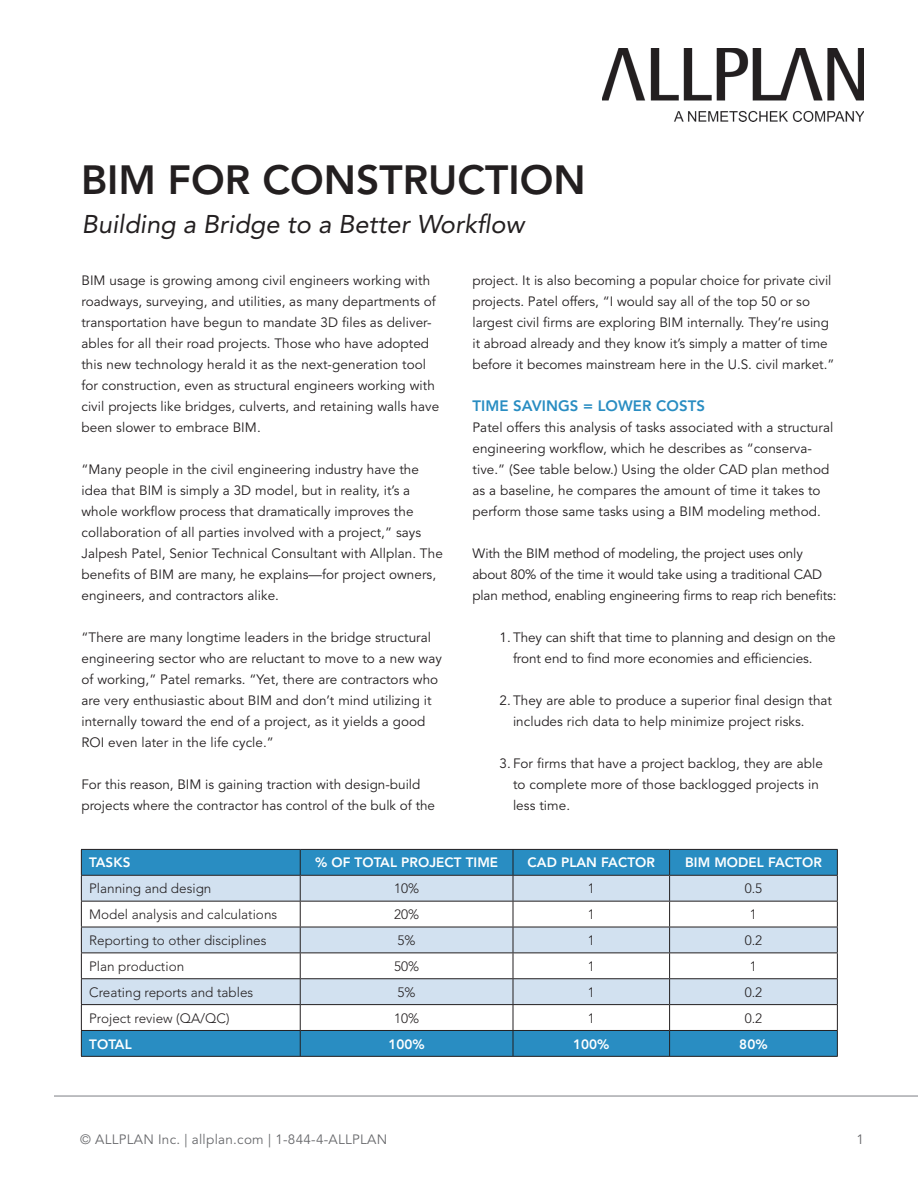
<style>
.page{position:relative;width:918px;height:1188px;background:#fff}
.page>*{position:absolute;margin:0;border:0;box-sizing:border-box;transform-origin:0 0}
.t1{font:800 40.5px "Avenir LT Std";color:#231f20}
.t2{font:italic 25.5px "Avenir LT Std";color:#231f20}
.t3{font:800 15px "Avenir LT Std";letter-spacing:.005em;color:#298dc2}
.t4{font:13.5px/21px "Avenir LT Std";letter-spacing:.005em;color:#231f20}
.t5{font:300 13.5px "Avenir LT Std";color:#231f20}
.t6{font:13.5px/21px "Avenir LT Std";letter-spacing:-.015em;color:#231f20}
.t7{font:800 13.5px "Avenir LT Std";letter-spacing:.005em;color:#fff}
.t8{font:13.5px "Avenir LT Std";letter-spacing:.02em;color:#696a6d}
</style>
<div class="page">
<hr style="left:54px;top:1095px;width:864px;height:2px;background:#a8a9ad">
<img style="left:602px;top:48px;width:262px;height:74px">
<svg style="left:82px;top:850px;width:755px;height:206px;fill:#298dc2"></svg>
<svg style="left:82px;top:876px;width:755px;height:128px;fill:#d2e1f0"></svg>
<hr style="left:81px;top:849px;width:219px;height:1px;background:#231f20">
<hr style="left:300px;top:849px;width:213px;height:1px;background:#231f20">
<hr style="left:513px;top:849px;width:157px;height:1px;background:#231f20">
<hr style="left:670px;top:849px;width:168px;height:1px;background:#231f20">
<hr style="left:81px;top:875px;width:219px;height:1px;background:#231f20">
<hr style="left:300px;top:875px;width:213px;height:1px;background:#231f20">
<hr style="left:513px;top:875px;width:157px;height:1px;background:#231f20">
<hr style="left:670px;top:875px;width:168px;height:1px;background:#231f20">
<hr style="left:81px;top:901px;width:219px;height:1px;background:#231f20">
<hr style="left:300px;top:901px;width:213px;height:1px;background:#231f20">
<hr style="left:513px;top:901px;width:157px;height:1px;background:#231f20">
<hr style="left:670px;top:901px;width:168px;height:1px;background:#231f20">
<hr style="left:81px;top:927px;width:219px;height:1px;background:#231f20">
<hr style="left:300px;top:927px;width:213px;height:1px;background:#231f20">
<hr style="left:513px;top:927px;width:157px;height:1px;background:#231f20">
<hr style="left:670px;top:927px;width:168px;height:1px;background:#231f20">
<hr style="left:81px;top:953px;width:219px;height:1px;background:#231f20">
<hr style="left:300px;top:953px;width:213px;height:1px;background:#231f20">
<hr style="left:513px;top:953px;width:157px;height:1px;background:#231f20">
<hr style="left:670px;top:953px;width:168px;height:1px;background:#231f20">
<hr style="left:81px;top:978px;width:219px;height:1px;background:#231f20">
<hr style="left:300px;top:978px;width:213px;height:1px;background:#231f20">
<hr style="left:513px;top:978px;width:157px;height:1px;background:#231f20">
<hr style="left:670px;top:978px;width:168px;height:1px;background:#231f20">
<hr style="left:81px;top:1004px;width:219px;height:1px;background:#231f20">
<hr style="left:300px;top:1004px;width:213px;height:1px;background:#231f20">
<hr style="left:513px;top:1004px;width:157px;height:1px;background:#231f20">
<hr style="left:670px;top:1004px;width:168px;height:1px;background:#231f20">
<hr style="left:81px;top:1030px;width:219px;height:1px;background:#231f20">
<svg style="left:81px;top:850px;width:1px;height:206px"></svg>
<hr style="left:300px;top:1030px;width:213px;height:1px;background:#231f20">
<svg style="left:300px;top:850px;width:1px;height:206px"></svg>
<hr style="left:513px;top:1030px;width:157px;height:1px;background:#231f20">
<svg style="left:513px;top:850px;width:1px;height:206px"></svg>
<hr style="left:670px;top:1030px;width:168px;height:1px;background:#231f20">
<svg style="left:669px;top:850px;width:1px;height:206px"></svg>
<svg style="left:837px;top:850px;width:1px;height:206px"></svg>
<hr style="left:81px;top:1056px;width:757px;height:1px;background:#231f20">
<h1 class="t1" style="left:81px;top:163px;width:506px">BIM FOR CONSTRUCTION</h1>
<h2 class="t2" style="left:82px;top:213px;width:444px">Building a Bridge to a Better Workflow</h2>
<p class="t4" style="left:81px;top:271px;width:359px">BIM usage is growing among civil engineers working with roadways, surveying, and utilities, as many departments of transportation have begun to mandate 3D files as deliver&shy;ables for all their road projects. Those who have adopted this new technology herald it as the next-generation tool for construction, even as structural engineers working with civil projects like bridges, culverts, and retaining walls have been slower to embrace BIM.</p>
<p class="t4" style="left:81px;top:460px;width:363px">“Many people in the civil engineering industry have the idea that BIM is simply a 3D model, but in reality, it’s a whole workflow process that dramatically improves the collaboration of all parties involved with a project,” says Jalpesh Patel, Senior Technical Consultant with Allplan. The benefits of BIM are many, he explains—for project owners, engineers, and contractors alike.</p>
<p class="t4" style="left:81px;top:628px;width:362px">“There are many longtime leaders in the bridge structural engineering sector who are reluctant to move to a new way of working,” Patel remarks. “Yet, there are contractors who are very enthusiastic about BIM and don’t mind utilizing it internally toward the end of a project, as it yields a good ROI even later in the life cycle.”</p>
<p class="t4" style="left:81px;top:775px;width:355px">For this reason, BIM is gaining traction with design-build projects where the contractor has control of the bulk of the</p>
<p class="t4" style="left:472px;top:271px;width:364px">project. It is also becoming a popular choice for private civil projects. Patel offers, “I would say all of the top 50 or so largest civil firms are exploring BIM internally. They’re using it abroad already and they know it’s simply a matter of time before it becomes mainstream here in the U.S. civil market.”</p>
<p class="t3" style="left:472px;top:399px;width:234px">TIME SAVINGS = LOWER COSTS</p>
<p class="t4" style="left:472px;top:418px;width:362px">Patel offers this analysis of tasks associated with a structural engineering workflow, which he describes as “conserva&shy;tive.” (See table below.) Using the older CAD plan method as a baseline, he compares the amount of time it takes to perform those same tasks using a BIM modeling method.</p>
<p class="t6" style="left:472px;top:544px;width:366px">With the BIM method of modeling, the project uses only about 80% of the time it would take using a traditional CAD plan method, enabling engineering firms to reap rich benefits:</p>
<p class="t4" style="left:513px;top:628px;width:324px;text-indent:-14px">1. They can shift that time to planning and design on the front end to find more economies and efficiencies.</p>
<p class="t4" style="left:513px;top:691px;width:321px;text-indent:-14px">2. They are able to produce a superior final design that includes rich data to help minimize project risks.</p>
<p class="t4" style="left:513px;top:754px;width:311px;text-indent:-14px">3. For firms that have a project backlog, they are able to complete more of those backlogged projects in less time.</p>
<p class="t7" style="left:89px;top:857px;width:43px">TASKS</p>
<p class="t7" style="left:315px;top:857px;width:185px">% OF TOTAL PROJECT TIME</p>
<p class="t7" style="left:528px;top:857px;width:129px">CAD PLAN FACTOR</p>
<p class="t7" style="left:685px;top:857px;width:138px">BIM MODEL FACTOR</p>
<p class="t5" style="left:89px;top:883px;width:124px">Planning and design</p>
<p class="t5" style="left:394px;top:883px;width:27px">10%</p>
<p class="t5" style="left:588px;top:883px;width:9px">1</p>
<p class="t5" style="left:745px;top:883px;width:19px">0.5</p>
<p class="t5" style="left:89px;top:909px;width:190px">Model analysis and calculations</p>
<p class="t5" style="left:394px;top:909px;width:27px">20%</p>
<p class="t5" style="left:588px;top:909px;width:9px">1</p>
<p class="t5" style="left:750px;top:909px;width:9px">1</p>
<p class="t5" style="left:89px;top:935px;width:179px">Reporting to other disciplines</p>
<p class="t5" style="left:398px;top:935px;width:20px">5%</p>
<p class="t5" style="left:588px;top:935px;width:9px">1</p>
<p class="t5" style="left:745px;top:935px;width:19px">0.2</p>
<p class="t5" style="left:89px;top:960px;width:97px">Plan production</p>
<p class="t5" style="left:394px;top:960px;width:27px">50%</p>
<p class="t5" style="left:588px;top:960px;width:9px">1</p>
<p class="t5" style="left:750px;top:960px;width:9px">1</p>
<p class="t5" style="left:89px;top:986px;width:166px">Creating reports and tables</p>
<p class="t5" style="left:398px;top:986px;width:20px">5%</p>
<p class="t5" style="left:588px;top:986px;width:9px">1</p>
<p class="t5" style="left:745px;top:986px;width:19px">0.2</p>
<p class="t5" style="left:89px;top:1012px;width:142px">Project review (QA/QC)</p>
<p class="t5" style="left:394px;top:1012px;width:27px">10%</p>
<p class="t5" style="left:588px;top:1012px;width:9px">1</p>
<p class="t5" style="left:745px;top:1012px;width:19px">0.2</p>
<p class="t7" style="left:89px;top:1038px;width:44px">TOTAL</p>
<p class="t7" style="left:388px;top:1038px;width:38px">100%</p>
<p class="t7" style="left:573px;top:1038px;width:38px">100%</p>
<p class="t7" style="left:739px;top:1038px;width:30px">80%</p>
<p class="t8" style="left:80px;top:1134px;width:309px">© ALLPLAN Inc. | allplan.com | 1-844-4-ALLPLAN</p>
<p class="t8" style="left:856px;top:1134px;width:9px">1</p>
</div>
